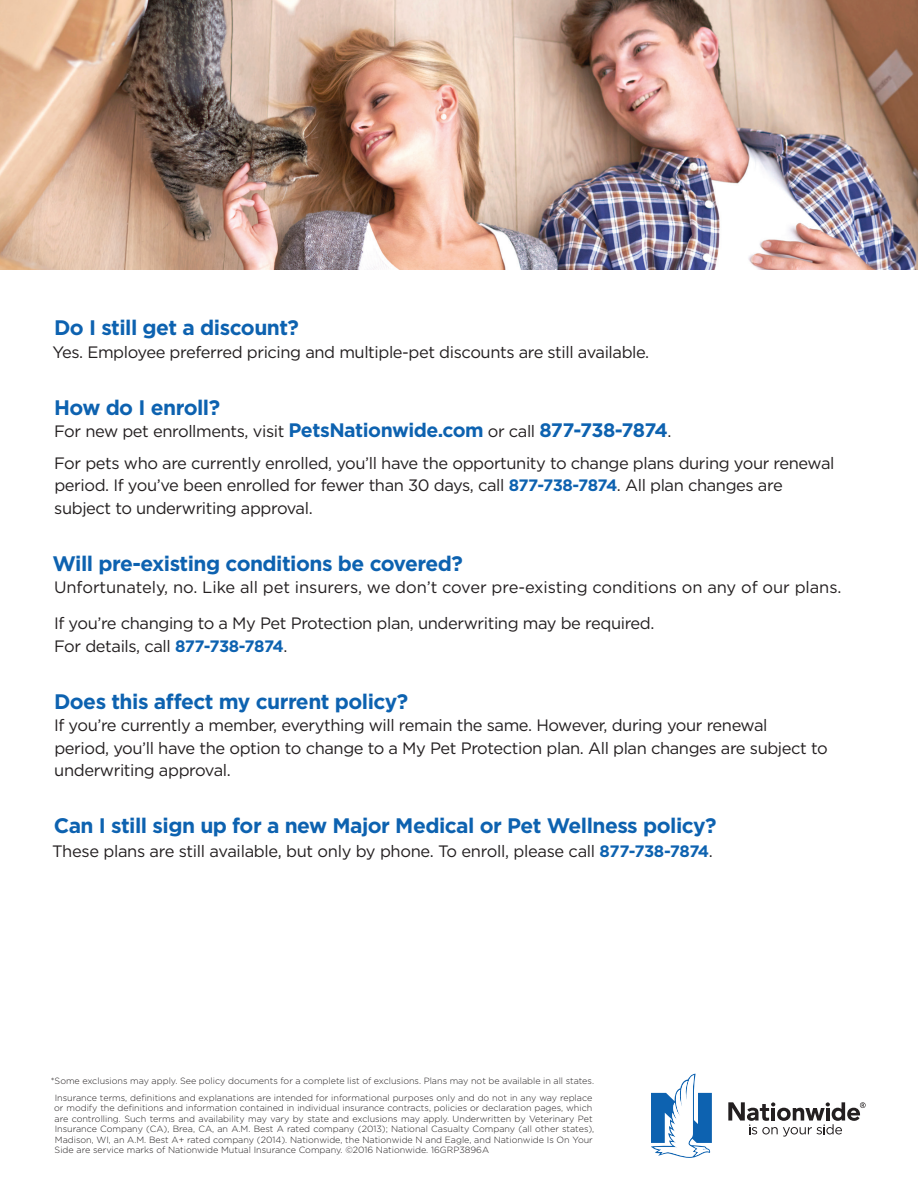
<style>
.page{position:relative;width:918px;height:1188px;background:#fff}
.page>*{position:absolute;margin:0;border:0;box-sizing:border-box;transform-origin:0 0}
.t1{font:700 21px "Gotham";letter-spacing:-.025em;color:#0d62b0}
.t2{font:16.5px/22.5px "Gotham";letter-spacing:-.025em;color:#231f20}
.t3{font:300 9px/10.5px "Gotham";color:#231f20;text-align:center}
.s1{font-weight:700;font-size:19.5px;color:#0d62b0}
.s2{font-weight:700;color:#0d62b0}
</style>
<div class="page">
<svg style="left:652px;top:1074px;width:60px;height:84px"></svg>
<svg style="left:728px;top:1102px;width:138px;height:35px"></svg>
<img style="left:0;top:0;width:918px;height:270px">
<p class="t1" style="left:54px;top:314px;width:247px">Do I still get a discount?</p>
<p class="t2" style="left:52px;top:340px;width:598px">Yes. Employee preferred pricing and multiple-pet discounts are still available.</p>
<p class="t1" style="left:54px;top:394px;width:168px">How do I enroll?</p>
<p class="t2" style="left:54px;top:415px;width:782px;line-height:31.5px">For new pet enrollments, visit <span class="s1">PetsNationwide.com</span> or call <span class="s1">877-738-7874</span>.<br>For pets who are currently enrolled, you’ll have the opportunity to change plans during your renewal</p>
<p class="t2" style="left:54px;top:474px;width:730px">period. If you’ve been enrolled for fewer than 30 days, call <span class="s2">877-738-7874</span>. All plan changes are subject to underwriting approval.</p>
<p class="t1" style="left:53px;top:550px;width:412px">Will pre-existing conditions be covered?</p>
<p class="t2" style="left:54px;top:569px;width:789px;line-height:36px">Unfortunately, no. Like all pet insurers, we don’t cover pre-existing conditions on any of our plans.<br>If you’re changing to a My Pet Protection plan, underwriting may be required.</p>
<p class="t2" style="left:54px;top:634px;width:235px">For details, call <span class="s2">877-738-7874</span>.</p>
<p class="t1" style="left:54px;top:688px;width:356px">Does this affect my current policy?</p>
<p class="t2" style="left:54px;top:714px;width:775px">If you’re currently a member, everything will remain the same. However, during your renewal<br>period, you’ll have the option to change to a My Pet Protection plan. All plan changes are subject to underwriting approval.</p>
<p class="t1" style="left:54px;top:812px;width:664px">Can I still sign up for a new Major Medical or Pet Wellness policy?</p>
<p class="t2" style="left:52px;top:840px;width:662px">These plans are still available, but only by phone. To enroll, please call <span class="s2">877-738-7874</span>.</p>
<p class="t3" style="left:51px;top:1073px;width:545px;line-height:16.5px">*Some exclusions may apply. See policy documents for a complete list of exclusions. Plans may not be available in all states.<br>Insurance terms, definitions and explanations are intended for informational purposes only and do not in any way replace</p>
<p class="t3" style="left:54px;top:1103px;width:542px;text-align:left">or modify the definitions and information contained in individual insurance contracts, policies or declaration pages, which are controlling. Such terms and availability may vary by state and exclusions may apply. Underwritten by Veterinary Pet Insurance Company (CA), Brea, CA, an A.M. Best A rated company (2013); National Casualty Company (all other states), Madison, WI, an A.M. Best A+ rated company (2014). Nationwide, the Nationwide N and Eagle, and Nationwide Is On Your Side are service marks of Nationwide Mutual Insurance Company. ©2016 Nationwide. 16GRP3896A</p>
</div>
